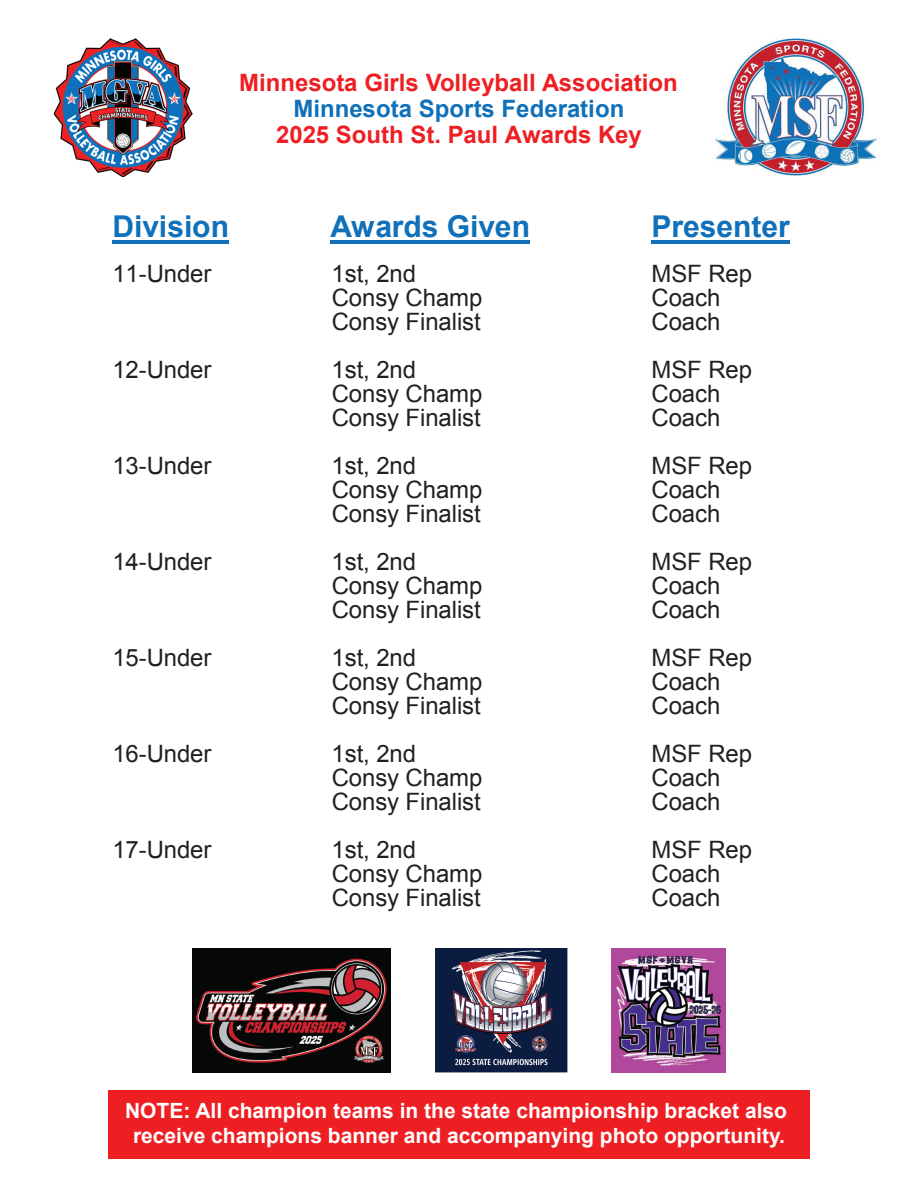
<style>
.page{position:relative;width:918px;height:1188px;background:#fff}
.page>*{position:absolute;margin:0;border:0;box-sizing:border-box;transform-origin:0 0}
.t1{font:700 30px "Arial";color:#1070b9}
.t2{font:24px "Arial";letter-spacing:-.005em;color:#231f20}
.t3{font:700 24px "Arial";color:#ee1f23}
.t4{font:700 24px "Arial";color:#1070b9}
.t5{font:700 21px/25.2px "Arial";color:#fff;text-align:center}
</style>
<div class="page">
<hr style="left:112px;top:240px;width:117px;height:4px;background:#1070b9">
<hr style="left:330px;top:240px;width:200px;height:4px;background:#1070b9">
<hr style="left:651px;top:240px;width:139px;height:4px;background:#1070b9">
<div style="left:108px;top:1091px;width:702px;height:68px;background:#ee1f23"></div>
<img style="left:54px;top:39px;width:139px;height:138px">
<img style="left:715px;top:39px;width:162px;height:136px">
<img style="left:436px;top:949px;width:132px;height:124px">
<img style="left:611px;top:949px;width:114px;height:124px">
<img style="left:193px;top:949px;width:198px;height:124px">
<p class="t3" style="left:239px;top:66px;width:440px">Minnesota Girls Volleyball Association</p>
<p class="t4" style="left:293px;top:92px;width:332px">Minnesota Sports Federation</p>
<p class="t3" style="left:276px;top:118px;width:367px">2025 South St. Paul Awards Key</p>
<p class="t1" style="left:112px;top:207px;width:118px">Division</p>
<p class="t1" style="left:331px;top:207px;width:201px">Awards Given</p>
<p class="t1" style="left:651px;top:207px;width:140px">Presenter</p>
<p class="t2" style="left:112px;top:258px;width:101px">11-Under</p>
<p class="t2" style="left:332px;top:258px;width:86px">1st, 2nd</p>
<p class="t2" style="left:652px;top:258px;width:102px">MSF Rep</p>
<p class="t2" style="left:332px;top:282px;width:152px">Consy Champ</p>
<p class="t2" style="left:652px;top:282px;width:70px">Coach</p>
<p class="t2" style="left:332px;top:306px;width:151px">Consy Finalist</p>
<p class="t2" style="left:652px;top:306px;width:70px">Coach</p>
<p class="t2" style="left:112px;top:354px;width:101px">12-Under</p>
<p class="t2" style="left:332px;top:354px;width:86px">1st, 2nd</p>
<p class="t2" style="left:652px;top:354px;width:102px">MSF Rep</p>
<p class="t2" style="left:332px;top:378px;width:152px">Consy Champ</p>
<p class="t2" style="left:652px;top:378px;width:70px">Coach</p>
<p class="t2" style="left:332px;top:402px;width:151px">Consy Finalist</p>
<p class="t2" style="left:652px;top:402px;width:70px">Coach</p>
<p class="t2" style="left:112px;top:450px;width:101px">13-Under</p>
<p class="t2" style="left:332px;top:450px;width:86px">1st, 2nd</p>
<p class="t2" style="left:652px;top:450px;width:102px">MSF Rep</p>
<p class="t2" style="left:332px;top:474px;width:152px">Consy Champ</p>
<p class="t2" style="left:652px;top:474px;width:70px">Coach</p>
<p class="t2" style="left:332px;top:498px;width:151px">Consy Finalist</p>
<p class="t2" style="left:652px;top:498px;width:70px">Coach</p>
<p class="t2" style="left:112px;top:546px;width:101px">14-Under</p>
<p class="t2" style="left:332px;top:546px;width:86px">1st, 2nd</p>
<p class="t2" style="left:652px;top:546px;width:102px">MSF Rep</p>
<p class="t2" style="left:332px;top:570px;width:152px">Consy Champ</p>
<p class="t2" style="left:652px;top:570px;width:70px">Coach</p>
<p class="t2" style="left:332px;top:594px;width:151px">Consy Finalist</p>
<p class="t2" style="left:652px;top:594px;width:70px">Coach</p>
<p class="t2" style="left:112px;top:642px;width:101px">15-Under</p>
<p class="t2" style="left:332px;top:642px;width:86px">1st, 2nd</p>
<p class="t2" style="left:652px;top:642px;width:102px">MSF Rep</p>
<p class="t2" style="left:332px;top:666px;width:152px">Consy Champ</p>
<p class="t2" style="left:652px;top:666px;width:70px">Coach</p>
<p class="t2" style="left:332px;top:690px;width:151px">Consy Finalist</p>
<p class="t2" style="left:652px;top:690px;width:70px">Coach</p>
<p class="t2" style="left:112px;top:738px;width:101px">16-Under</p>
<p class="t2" style="left:332px;top:738px;width:86px">1st, 2nd</p>
<p class="t2" style="left:652px;top:738px;width:102px">MSF Rep</p>
<p class="t2" style="left:332px;top:762px;width:152px">Consy Champ</p>
<p class="t2" style="left:652px;top:762px;width:70px">Coach</p>
<p class="t2" style="left:332px;top:786px;width:151px">Consy Finalist</p>
<p class="t2" style="left:652px;top:786px;width:70px">Coach</p>
<p class="t2" style="left:112px;top:834px;width:101px">17-Under</p>
<p class="t2" style="left:332px;top:834px;width:86px">1st, 2nd</p>
<p class="t2" style="left:652px;top:834px;width:102px">MSF Rep</p>
<p class="t2" style="left:332px;top:858px;width:152px">Consy Champ</p>
<p class="t2" style="left:652px;top:858px;width:70px">Coach</p>
<p class="t2" style="left:332px;top:882px;width:151px">Consy Finalist</p>
<p class="t2" style="left:652px;top:882px;width:70px">Coach</p>
<p class="t5" style="left:125px;top:1099px;width:664px">NOTE: All champion teams in the state championship bracket also receive champions banner and accompanying photo opportunity.</p>
</div>
